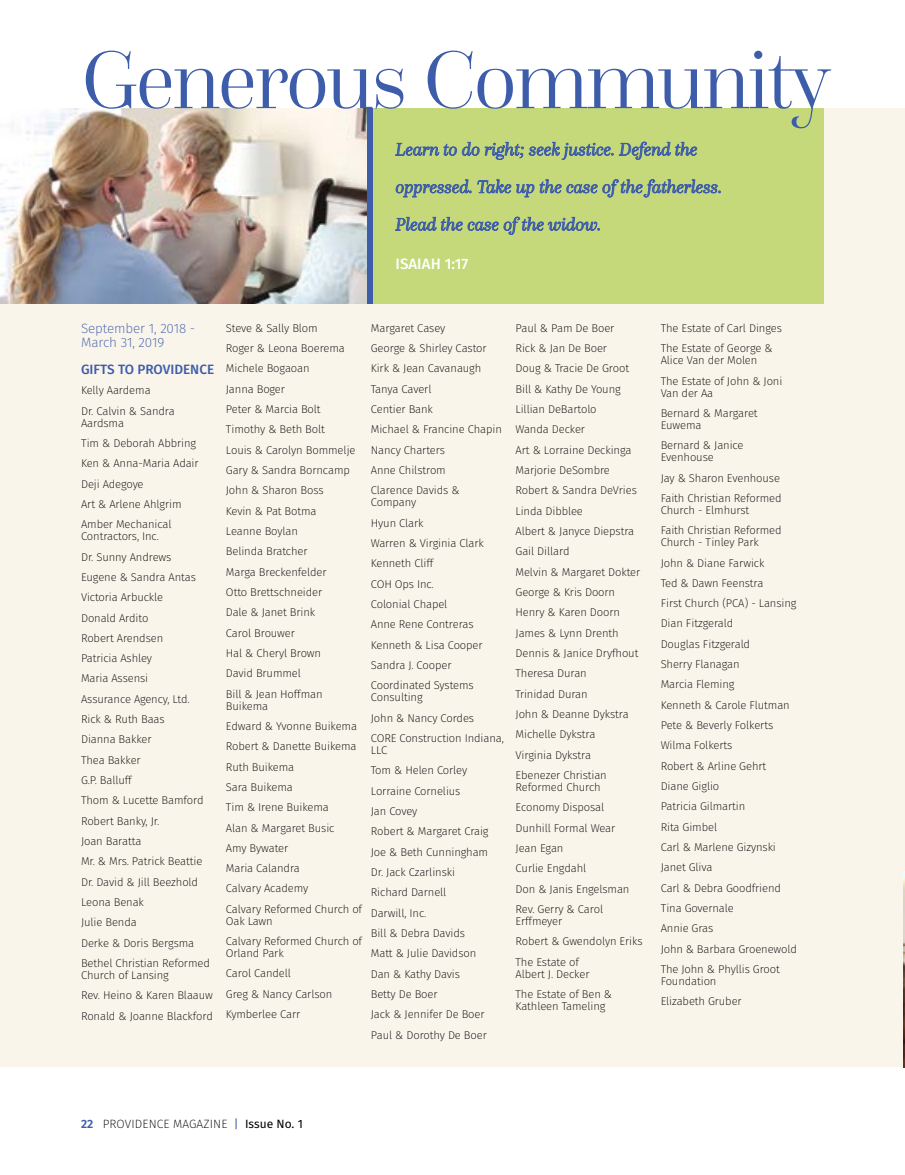
<style>
.page{position:relative;width:905px;height:1175px;background:#fff}
.page>*{position:absolute;margin:0;border:0;box-sizing:border-box;transform-origin:0 0}
.t1{font:300 86.1px "Questa Grande";letter-spacing:-.03em;color:#3d5dab}
.t2{font:italic 300 18px/37.5px "Questa Grande";color:#3d5dab}
.t3{font:500 15px "Fira Sans";letter-spacing:.01em;color:#fff}
.t4{font:200 13.5px/13.5px "Fira Sans";letter-spacing:-.01em;color:#3d5dab}
.t5{font:500 13.5px "Fira Sans";color:#3d5dab}
.t6{font:200 12px "Fira Sans";letter-spacing:.01em;color:#000}
.t7{font:200 11.25px/20.2px "Fira Sans";letter-spacing:-.01em;color:#000}
.s1{font-weight:600;color:#3d5dab}
.s2{font-weight:400;color:#3d5dab}
.s3{font-weight:400}
</style>
<div class="page">
<div style="left:0;top:109px;width:904px;height:958px;background:#faf5eb"></div>
<div style="left:0;top:108px;width:824px;height:196px;background:#c5d97a"></div>
<img style="left:0;top:108px;width:370px;height:196px">
<svg style="left:395px;top:142px;width:84px;height:14px"></svg>
<svg style="left:485px;top:142px;width:38px;height:18px"></svg>
<svg style="left:529px;top:142px;width:84px;height:18px"></svg>
<svg style="left:619px;top:142px;width:78px;height:18px"></svg>
<svg style="left:396px;top:179px;width:75px;height:18px"></svg>
<svg style="left:477px;top:179px;width:243px;height:18px"></svg>
<svg style="left:395px;top:217px;width:204px;height:18px"></svg>
<div style="left:367px;top:108px;width:5px;height:195px;background:#3d5dab"></div>
<img style="left:903px;top:871px;width:1px;height:196px">
<h1 class="t1" style="left:81px;top:29px;width:751px">Generous Community</h1>
<h2 class="t2" style="left:395px;top:131px;width:328px">Learn to do right; seek justice. Defend the oppressed. Take up the case of the fatherless.<br>Plead the case of the widow.</h2>
<h3 class="t3" style="left:395px;top:252px;width:74px">ISAIAH 1:17</h3>
<p class="t4" style="left:81px;top:322px;width:116px">September 1, 2018 -<br>March 31, 2019</p>
<p class="t5" style="left:81px;top:358px;width:16px">GIFTS</p>
<p class="t5" style="left:118px;top:358px;width:44px">TO PROVIDEN</p>
<p class="t5" style="left:199px;top:358px;width:15px">CE</p>
<p class="t7" style="left:81px;top:380px;width:95px">Kelly Aardema<br>Dr. Calvin &amp; Sandra</p>
<p class="t7" style="left:81px;top:412px;width:119px">Aardsma<br>Tim &amp; Deborah Abbring<br>Ken &amp; Anna-Maria Adair<br>Deji Adegoye<br>Art &amp; Arlene Ahlgrim<br>Amber Mechanical</p>
<p class="t7" style="left:81px;top:526px;width:130px">Contractors, Inc.<br>Dr. Sunny Andrews<br>Eugene &amp; Sandra Antas<br>Victoria Arbuckle<br>Donald Ardito<br>Robert Arendsen<br>Patricia Ashley<br>Maria Assensi<br>Assurance Agency, Ltd.<br>Rick &amp; Ruth Baas<br>Dianna Bakker<br>Thea Bakker<br>G.P. Balluff<br>Thom &amp; Lucette Bamford<br>Robert Banky, Jr.<br>Joan Baratta<br>Mr. &amp; Mrs. Patrick Beattie<br>Dr. David &amp; Jill Beezhold<br>Leona Benak<br>Julie Benda<br>Derke &amp; Doris Bergsma<br>Bethel Christian Reformed</p>
<p class="t7" style="left:81px;top:965px;width:133px">Church of Lansing<br>Rev. Heino &amp; Karen Blaauw<br>Ronald &amp; Joanne Blackford</p>
<p class="t7" style="left:226px;top:317px;width:131px">Steve &amp; Sally Blom<br>Roger &amp; Leona Boerema<br>Michele Bogaoan<br>Janna Boger<br>Peter &amp; Marcia Bolt<br>Timothy &amp; Beth Bolt<br>Louis &amp; Carolyn Bommelje<br>Gary &amp; Sandra Borncamp<br>John &amp; Sharon Boss<br>Kevin &amp; Pat Botma<br>Leanne Boylan<br>Belinda Bratcher<br>Marga Breckenfelder<br>Otto Brettschneider<br>Dale &amp; Janet Brink<br>Carol Brouwer<br>Hal &amp; Cheryl Brown<br>David Brummel<br>Bill &amp; Jean Hoffman</p>
<p class="t7" style="left:226px;top:695px;width:138px">Buikema<br>Edward &amp; Yvonne Buikema<br>Robert &amp; Danette Buikema<br>Ruth Buikema<br>Sara Buikema<br>Tim &amp; Irene Buikema<br>Alan &amp; Margaret Busic<br>Amy Bywater<br>Maria Calandra<br>Calvary Academy<br>Calvary Reformed Church of</p>
<p class="t7" style="left:226px;top:910px;width:138px">Oak Lawn<br>Calvary Reformed Church of</p>
<p class="t7" style="left:226px;top:943px;width:108px">Orland Park<br>Carol Candell<br>Greg &amp; Nancy Carlson<br>Kymberlee Carr</p>
<p class="t7" style="left:371px;top:318px;width:133px">Margaret Casey<br>George &amp; Shirley Castor<br>Kirk &amp; Jean Cavanaugh<br>Tanya Caverl<br>Centier Bank<br>Michael &amp; Francine Chapin<br>Nancy Charters<br>Anne Chilstrom<br>Clarence Davids &amp;</p>
<p class="t7" style="left:371px;top:492px;width:115px">Company<br>Hyun Clark<br>Warren &amp; Virginia Clark<br>Kenneth Cliff<br>COH Ops Inc.<br>Colonial Chapel<br>Anne Rene Contreras<br>Kenneth &amp; Lisa Cooper<br>Sandra J. Cooper<br>Coordinated Systems</p>
<p class="t7" style="left:371px;top:687px;width:135px">Consulting<br>John &amp; Nancy Cordes<br>CORE Construction Indiana,</p>
<p class="t7" style="left:371px;top:740px;width:119px">LLC<br>Tom &amp; Helen Corley<br>Lorraine Cornelius<br>Jan Covey<br>Robert &amp; Margaret Craig<br>Joe &amp; Beth Cunningham<br>Dr. Jack Czarlinski<br>Richard Darnell<br>Darwill, Inc.<br>Bill &amp; Debra Davids<br>Matt &amp; Julie Davidson<br>Dan &amp; Kathy Davis<br>Betty De Boer<br>Jack &amp; Jennifer De Boer<br>Paul &amp; Dorothy De Boer</p>
<p class="t7" style="left:515px;top:318px;width:126px">Paul &amp; Pam De Boer<br>Rick &amp; Jan De Boer<br>Doug &amp; Tracie De Groot<br>Bill &amp; Kathy De Young<br>Lillian DeBartolo<br>Wanda Decker<br>Art &amp; Lorraine Deckinga<br>Marjorie DeSombre<br>Robert &amp; Sandra DeVries<br>Linda Dibblee<br>Albert &amp; Janyce Diepstra<br>Gail Dillard<br>Melvin &amp; Margaret Dokter<br>George &amp; Kris Doorn<br>Henry &amp; Karen Doorn<br>James &amp; Lynn Drenth<br>Dennis &amp; Janice Dryfhout<br>Theresa Duran<br>Trinidad Duran<br>John &amp; Deanne Dykstra<br>Michelle Dykstra<br>Virginia Dykstra<br>Ebenezer Christian</p>
<p class="t7" style="left:515px;top:777px;width:115px">Reformed Church<br>Economy Disposal<br>Dunhill Formal Wear<br>Jean Egan<br>Curlie Engdahl<br>Don &amp; Janis Engelsman<br>Rev. Gerry &amp; Carol</p>
<p class="t7" style="left:515px;top:910px;width:128px">E rffmeyer<br>Robert &amp; Gwendolyn Eriks<br>The Estate of</p>
<p class="t7" style="left:515px;top:963px;width:98px">Albert J. Decker<br>The Estate of Ben &amp;</p>
<p class="t7" style="left:515px;top:995px;width:91px">Kathleen Tameling</p>
<p class="t7" style="left:660px;top:318px;width:123px">The Estate of Carl Dinges<br>The Estate of George &amp;</p>
<p class="t7" style="left:660px;top:350px;width:123px">Alice Van der Molen<br>The Estate of John &amp; Joni</p>
<p class="t7" style="left:660px;top:382px;width:98px">Van der Aa<br>Bernard &amp; Margaret</p>
<p class="t7" style="left:660px;top:415px;width:84px">Euwema<br>Bernard &amp; Janice</p>
<p class="t7" style="left:660px;top:447px;width:123px">Evenhouse<br>Jay &amp; Sharon Evenhouse<br>Faith Christian Reformed</p>
<p class="t7" style="left:660px;top:500px;width:123px">Church - Elmhurst<br>Faith Christian Reformed</p>
<p class="t7" style="left:660px;top:532px;width:138px">Church - Tinley Park<br>John &amp; Diane Farwick<br>Ted &amp; Dawn Feenstra<br>First Church (PCA) - Lansing<br>Dian Fitzgerald<br>Douglas Fitzgerald<br>Sherry Flanagan<br>Marcia Fleming<br>Kenneth &amp; Carole Flutman<br>Pete &amp; Beverly Folkerts<br>Wilma Folkerts<br>Robert &amp; Arline Gehrt<br>Diane Giglio<br>Patricia Gilmartin<br>Rita Gimbel<br>Carl &amp; Marlene Gizynski<br>Janet Gliva<br>Carl &amp; Debra Goodfriend<br>Tina Governale<br>Annie Gras<br>John &amp; Barbara Groenewold<br>The John &amp; Phyllis Groot</p>
<p class="t7" style="left:660px;top:971px;width:83px">Foundation<br>Elizabeth Gruber</p>
<p class="t6" style="left:81px;top:1115px;width:223px"><span class="s1">22</span> Provid en ce Magazin e <span class="s2">|</span> <span class="s3">Issue No. 1</span></p>
</div>
